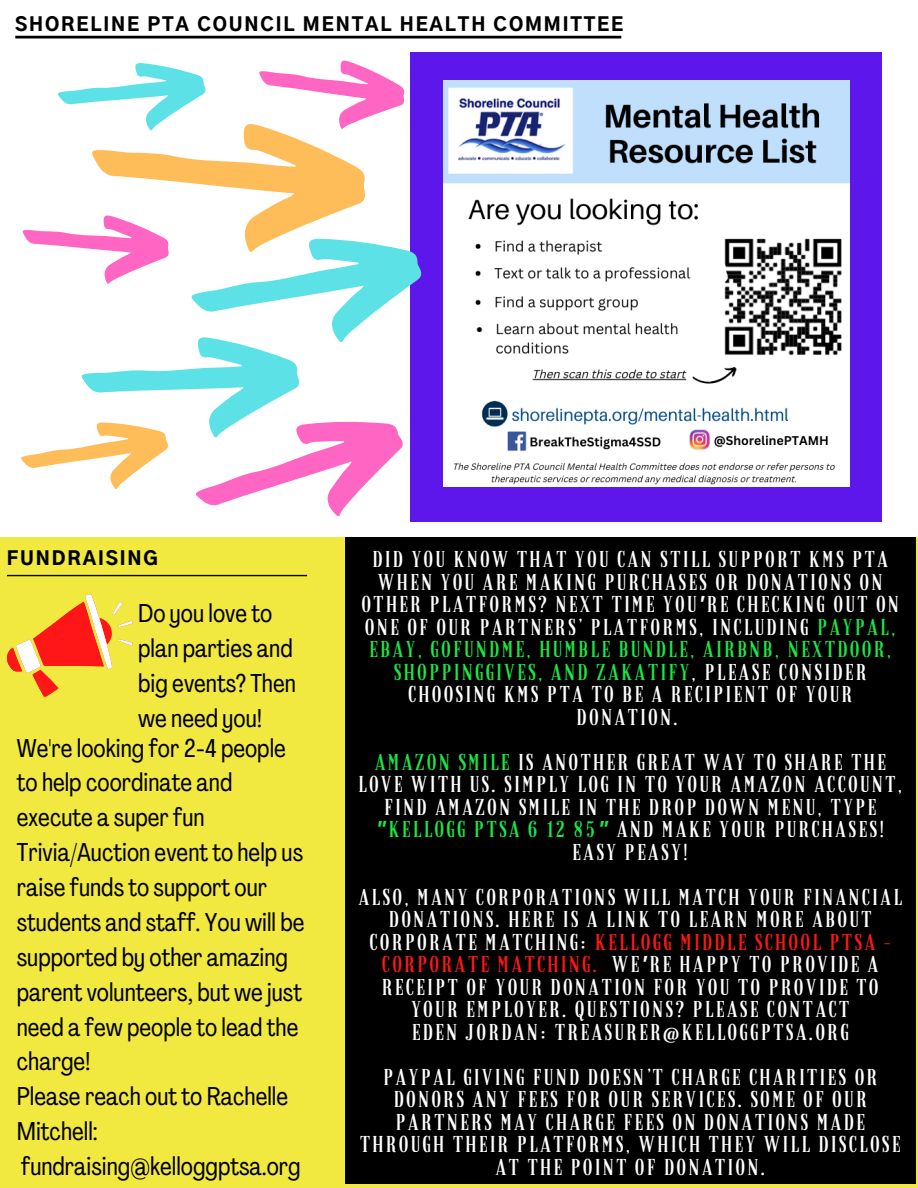
<style>
.page{position:relative;width:918px;height:1188px;background:#fff}
.page>*{position:absolute;margin:0;border:0;box-sizing:border-box;transform-origin:0 0}
.t1{font:25.5px/34.8px "Agrandir Tight";color:#000}
.t2{font:22.5px/22.5px "Granaina limpia";letter-spacing:.1em;color:#fff;text-align:center}
.t3{font:900 18.45px "Gothic A1";letter-spacing:.1em;color:#000}
.s1{font-family:"Noto Sans";font-weight:700;font-style:italic}
.s2{color:#18e846}
.s3{font-family:"Noto Sans";font-weight:700;font-style:italic;color:#18e846}
.s4{color:#ff1616}
</style>
<div class="page">
<div style="left:410px;top:52px;width:472px;height:469px;background:#5e17eb"></div>
<img style="left:443px;top:80px;width:406px;height:406px">
<svg style="left:92px;top:141px;width:274px;height:61px;fill:#ffbd59"></svg>
<div style="left:0;top:537px;width:918px;height:651px;background:#f1e840"></div>
<svg style="left:7px;top:575px;width:300px;height:1px"></svg>
<svg style="left:15px;top:36px;width:606px;height:105px"></svg>
<svg style="left:21px;top:202px;width:407px;height:320px"></svg>
<svg style="left:7px;top:594px;width:126px;height:103px"></svg>
<div style="left:345px;top:537px;width:570px;height:647px;background:#000"></div>
<p class="t3" style="left:15px;top:17px;width:610px">SHORELINE PTA COUNCIL MENTAL HEALTH COMMITTEE</p>
<p class="t3" style="left:7px;top:550px;width:152px">FUNDRAISING</p>
<p class="t1" style="left:138px;top:599px;width:159px">Do you love to plan parties and big events? Then we need you!</p>
<p class="t1" style="left:17px;top:733px;width:289px">We're looking for 2-4 people to help coordinate and execute a super fun<br>Trivia/Auction event to help us raise funds to support our students and staff. You will be supported by other amazing parent volunteers, but we just need a few people to lead the charge!<br>Please reach out to Rachelle<br>Mitchell: fundraising@kelloggptsa.org</p>
<p class="t2" style="left:361px;top:551px;width:539px">DID YOU KNOW THAT YOU CAN STILL SUPPORT KMS PTA WHEN YOU ARE MAKING PURCHASES OR DONATIONS ON OTHER PLATFORMS? NEXT TIME YOU<span class="s1">'</span>RE CHECKING OUT ON ONE OF OUR PARTNERS’ PLATFORMS, INCLUDING <span class="s2">PAYPAL, EBAY, GOFUNDME, HUMBLE BUNDLE, AIRBNB, NEXTDOOR, SHOPPINGGIVES, AND ZAKATIFY</span>, PLEASE CONSIDER CHOOSING KMS PTA TO BE A RECIPIENT OF YOUR DONATION.</p>
<p class="t2" style="left:358px;top:753px;width:546px"><span class="s2">AMAZON SMILE</span> IS ANOTHER GREAT WAY TO SHARE THE LOVE WITH US. SIMPLY LOG IN TO YOUR AMAZON ACCOUNT, FIND AMAZON SMILE IN THE DROP DOWN MENU, TYPE <span class="s3">"</span><span class="s2">KELLOGG PTSA 6 12 85</span><span class="s3">"</span> AND MAKE YOUR PURCHASES!<br>EASY PEASY!</p>
<p class="t2" style="left:358px;top:888px;width:545px">ALSO, MANY CORPORATIONS WILL MATCH YOUR FINANCIAL DONATIONS. HERE IS A LINK TO LEARN MORE ABOUT CORPORATE MATCHING: <span class="s4">KELLOGG MIDDLE SCHOOL PTSA – CORPORATE MATCHING.</span> WE<span class="s1">'</span>RE HAPPY TO PROVIDE A RECEIPT OF YOUR DONATION FOR YOU TO PROVIDE TO YOUR EMPLOYER. QUESTIONS? PLEASE CONTACT<br>EDEN JORDAN: TREASURER@KELLOGGPTSA.ORG</p>
<p class="t2" style="left:360px;top:1068px;width:542px">PAYPAL GIVING FUND DOESN’T CHARGE CHARITIES OR DONORS ANY FEES FOR OUR SERVICES. SOME OF OUR PARTNERS MAY CHARGE FEES ON DONATIONS MADE THROUGH THEIR PLATFORMS, WHICH THEY WILL DISCLOSE AT THE POINT OF DONATION.</p>
</div>
